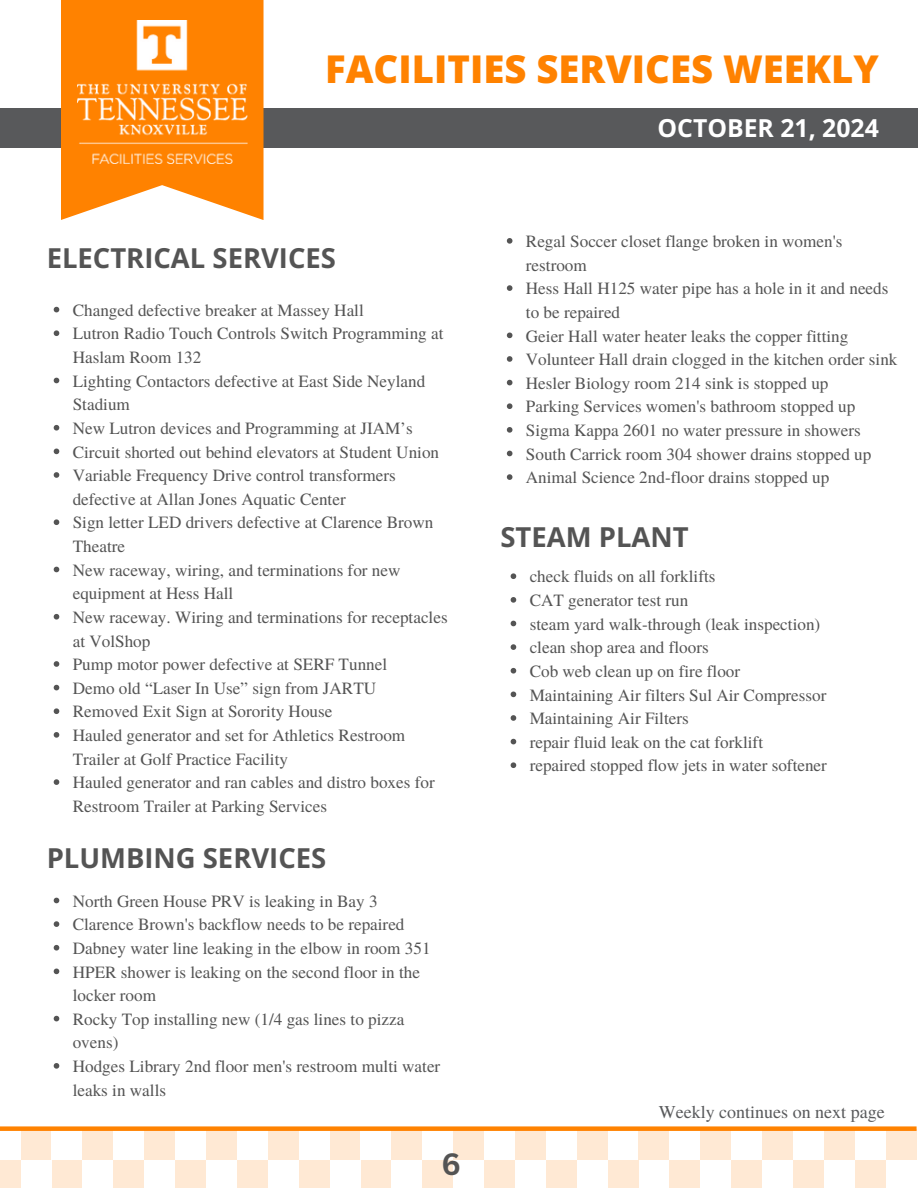
<style>
.page{position:relative;width:918px;height:1188px;background:#fff}
.page>*{position:absolute;margin:0;border:0;box-sizing:border-box;transform-origin:0 0}
.t1{font:800 38.25px "Open Sans";color:#ff8200}
.t2{font:700 30px "Canva Sans";color:#545454}
.t3{font:700 27.45px "Open Sans";color:#545454}
.t4{font:700 24.75px "Open Sans";color:#fff}
.t5{font:18px "Te X Gyre Termes";color:#58595b}
.t6{font:17.1px/23.7px "Te X Gyre Termes";color:#545454}
</style>
<div class="page">
<div style="left:0;top:108px;width:918px;height:40px;background:#58595b"></div>
<svg style="left:61px;top:0;width:203px;height:220px;fill:#ff8200"></svg>
<img style="left:77px;top:20px;width:170px;height:143px">
<div style="left:700px;top:1129px;width:31px;height:31px;background:#ffe9d4"></div>
<div style="left:762px;top:1129px;width:31px;height:31px;background:#ffe9d4"></div>
<div style="left:824px;top:1129px;width:31px;height:31px;background:#ffe9d4"></div>
<div style="left:886px;top:1129px;width:31px;height:31px;background:#ffe9d4"></div>
<div style="left:855px;top:1160px;width:31px;height:28px;background:#ffe9d4"></div>
<div style="left:793px;top:1160px;width:31px;height:28px;background:#ffe9d4"></div>
<div style="left:731px;top:1160px;width:31px;height:28px;background:#ffe9d4"></div>
<div style="left:669px;top:1160px;width:31px;height:28px;background:#ffe9d4"></div>
<div style="left:453px;top:1129px;width:31px;height:31px;background:#ffe9d4"></div>
<div style="left:515px;top:1129px;width:31px;height:31px;background:#ffe9d4"></div>
<div style="left:577px;top:1129px;width:31px;height:31px;background:#ffe9d4"></div>
<div style="left:639px;top:1129px;width:30px;height:31px;background:#ffe9d4"></div>
<div style="left:608px;top:1160px;width:31px;height:28px;background:#ffe9d4"></div>
<div style="left:546px;top:1160px;width:31px;height:28px;background:#ffe9d4"></div>
<div style="left:484px;top:1160px;width:31px;height:28px;background:#ffe9d4"></div>
<div style="left:422px;top:1160px;width:31px;height:28px;background:#ffe9d4"></div>
<div style="left:206px;top:1129px;width:31px;height:31px;background:#ffe9d4"></div>
<div style="left:268px;top:1129px;width:31px;height:31px;background:#ffe9d4"></div>
<div style="left:330px;top:1129px;width:30px;height:31px;background:#ffe9d4"></div>
<div style="left:391px;top:1129px;width:31px;height:31px;background:#ffe9d4"></div>
<div style="left:360px;top:1160px;width:31px;height:28px;background:#ffe9d4"></div>
<div style="left:299px;top:1160px;width:31px;height:28px;background:#ffe9d4"></div>
<div style="left:237px;top:1160px;width:31px;height:28px;background:#ffe9d4"></div>
<div style="left:175px;top:1160px;width:31px;height:28px;background:#ffe9d4"></div>
<div style="left:21px;top:1129px;width:31px;height:31px;background:#ffe9d4"></div>
<div style="left:82px;top:1129px;width:31px;height:31px;background:#ffe9d4"></div>
<div style="left:144px;top:1129px;width:31px;height:31px;background:#ffe9d4"></div>
<div style="left:113px;top:1160px;width:31px;height:28px;background:#ffe9d4"></div>
<div style="left:52px;top:1160px;width:30px;height:28px;background:#ffe9d4"></div>
<div style="left:0;top:1160px;width:21px;height:28px;background:#ffe9d4"></div>
<div style="left:0;top:1126px;width:917px;height:5px;background:#ff8200"></div>
<svg style="left:507px;top:238px;width:5px;height:6px"></svg>
<svg style="left:507px;top:285px;width:5px;height:6px"></svg>
<svg style="left:507px;top:333px;width:5px;height:5px"></svg>
<svg style="left:507px;top:356px;width:5px;height:6px"></svg>
<svg style="left:507px;top:380px;width:5px;height:5px"></svg>
<svg style="left:507px;top:403px;width:5px;height:6px"></svg>
<svg style="left:507px;top:427px;width:5px;height:6px"></svg>
<svg style="left:507px;top:451px;width:5px;height:5px"></svg>
<svg style="left:507px;top:474px;width:5px;height:6px"></svg>
<svg style="left:511px;top:573px;width:5px;height:6px"></svg>
<svg style="left:511px;top:597px;width:5px;height:6px"></svg>
<svg style="left:511px;top:621px;width:5px;height:5px"></svg>
<svg style="left:511px;top:644px;width:5px;height:6px"></svg>
<svg style="left:511px;top:668px;width:5px;height:6px"></svg>
<svg style="left:511px;top:692px;width:5px;height:5px"></svg>
<svg style="left:511px;top:715px;width:5px;height:6px"></svg>
<svg style="left:511px;top:739px;width:5px;height:5px"></svg>
<svg style="left:511px;top:762px;width:5px;height:6px"></svg>
<svg style="left:54px;top:307px;width:5px;height:5px"></svg>
<svg style="left:54px;top:330px;width:5px;height:6px"></svg>
<svg style="left:54px;top:378px;width:5px;height:5px"></svg>
<svg style="left:54px;top:425px;width:5px;height:6px"></svg>
<svg style="left:54px;top:449px;width:5px;height:5px"></svg>
<svg style="left:54px;top:472px;width:5px;height:6px"></svg>
<svg style="left:54px;top:519px;width:5px;height:6px"></svg>
<svg style="left:54px;top:567px;width:5px;height:5px"></svg>
<svg style="left:54px;top:614px;width:5px;height:6px"></svg>
<svg style="left:54px;top:661px;width:5px;height:6px"></svg>
<svg style="left:54px;top:685px;width:5px;height:5px"></svg>
<svg style="left:54px;top:708px;width:5px;height:6px"></svg>
<svg style="left:54px;top:732px;width:5px;height:6px"></svg>
<svg style="left:54px;top:779px;width:5px;height:6px"></svg>
<svg style="left:54px;top:898px;width:5px;height:5px"></svg>
<svg style="left:54px;top:921px;width:5px;height:6px"></svg>
<svg style="left:54px;top:945px;width:5px;height:6px"></svg>
<svg style="left:54px;top:969px;width:5px;height:5px"></svg>
<svg style="left:54px;top:1016px;width:5px;height:5px"></svg>
<svg style="left:54px;top:1063px;width:5px;height:6px"></svg>
<h1 class="t1" style="left:325px;top:42px;width:555px">FACILITIES SERVICES WEEKLY</h1>
<h2 class="t4" style="left:658px;top:111px;width:223px">OCTOBER 21, 2024</h2>
<p class="t3" style="left:47px;top:238px;width:291px">ELECTRICAL SERVICES</p>
<p class="t6" style="left:73px;top:297px;width:293px">Changed defective breaker at Massey Hall</p>
<p class="t6" style="left:73px;top:321px;width:372px">Lutron Radio Touch Controls Switch Programming at<br>Haslam Room 132</p>
<h2 class="t6" style="left:73px;top:368px;width:354px">Lighting Contactors defective at East Side Neyland<br>Stadium</h2>
<p class="t6" style="left:73px;top:415px;width:342px">New Lutron devices and Programming at JIAM’s</p>
<p class="t6" style="left:73px;top:439px;width:368px">Circuit shorted out behind elevators at Student Union</p>
<p class="t6" style="left:73px;top:463px;width:325px">Variable Frequency Drive control transformers defective at Allan Jones Aquatic Center</p>
<p class="t6" style="left:73px;top:510px;width:362px">Sign letter LED drivers defective at Clarence Brown<br>Theatre</p>
<p class="t6" style="left:73px;top:557px;width:329px">New raceway, wiring, and terminations for new equipment at Hess Hall</p>
<p class="t6" style="left:73px;top:604px;width:376px">New raceway. Wiring and terminations for receptacles at VolShop</p>
<p class="t6" style="left:73px;top:652px;width:316px">Pump motor power defective at SERF Tunnel</p>
<p class="t6" style="left:73px;top:675px;width:305px">Demo old “Laser In Use” sign from JARTU</p>
<p class="t6" style="left:73px;top:699px;width:261px">Removed Exit Sign at Sorority House</p>
<h2 class="t6" style="left:73px;top:723px;width:334px">Hauled generator and set for Athletics Restroom<br>Trailer at Golf Practice Facility</h2>
<p class="t6" style="left:73px;top:770px;width:364px">Hauled generator and ran cables and distro boxes for<br>Restroom Trailer at Parking Services</p>
<p class="t3" style="left:47px;top:839px;width:281px">PLUMBING SERVICES</p>
<p class="t6" style="left:73px;top:888px;width:306px">North Green House PRV is leaking in Bay 3</p>
<p class="t6" style="left:73px;top:912px;width:333px">Clarence Brown's backflow needs to be repaired</p>
<p class="t6" style="left:73px;top:935px;width:359px">Dabney water line leaking in the elbow in room 351</p>
<p class="t6" style="left:73px;top:959px;width:349px">HPER shower is leaking on the second floor in the locker room</p>
<p class="t6" style="left:73px;top:1006px;width:333px">Rocky Top installing new (1/4 gas lines to pizza ovens)</p>
<p class="t6" style="left:73px;top:1054px;width:369px">Hodges Library 2nd floor men's restroom multi water leaks in walls</p>
<p class="t2" style="left:441px;top:1143px;width:21px">6</p>
<p class="t6" style="left:526px;top:229px;width:318px">Regal Soccer closet flange broken in women's restroom</p>
<p class="t6" style="left:526px;top:276px;width:364px">Hess Hall H125 water pipe has a hole in it and needs to be repaired</p>
<p class="t6" style="left:526px;top:323px;width:324px">Geier Hall water heater leaks the copper fitting</p>
<p class="t6" style="left:526px;top:347px;width:373px">Volunteer Hall drain clogged in the kitchen order sink</p>
<p class="t6" style="left:526px;top:370px;width:304px">Hesler Biology room 214 sink is stopped up</p>
<p class="t6" style="left:526px;top:394px;width:331px">Parking Services women's bathroom stopped up</p>
<p class="t6" style="left:526px;top:418px;width:336px">Sigma Kappa 2601 no water pressure in showers</p>
<h2 class="t6" style="left:526px;top:441px;width:347px">South Carrick room 304 shower drains stopped up</h2>
<p class="t6" style="left:526px;top:465px;width:305px">Animal Science 2nd-floor drains stopped up</p>
<p class="t3" style="left:501px;top:518px;width:190px">STEAM PLANT</p>
<p class="t6" style="left:530px;top:564px;width:187px">check fluids on all forklifts</p>
<p class="t6" style="left:530px;top:588px;width:160px">CAT generator test run</p>
<p class="t6" style="left:530px;top:611px;width:292px">steam yard walk-through (leak inspection)</p>
<p class="t6" style="left:530px;top:635px;width:181px">clean shop area and floors</p>
<p class="t6" style="left:530px;top:658px;width:212px">Cob web clean up on fire floor</p>
<p class="t6" style="left:530px;top:682px;width:298px">Maintaining Air filters Sul Air Compressor</p>
<p class="t6" style="left:530px;top:706px;width:161px">Maintaining Air Filters</p>
<p class="t6" style="left:530px;top:729px;width:235px">repair fluid leak on the cat forklift</p>
<p class="t6" style="left:530px;top:753px;width:299px">repaired stopped flow jets in water softener</p>
<p class="t5" style="left:659px;top:1099px;width:227px">Weekly continues on next page</p>
</div>
